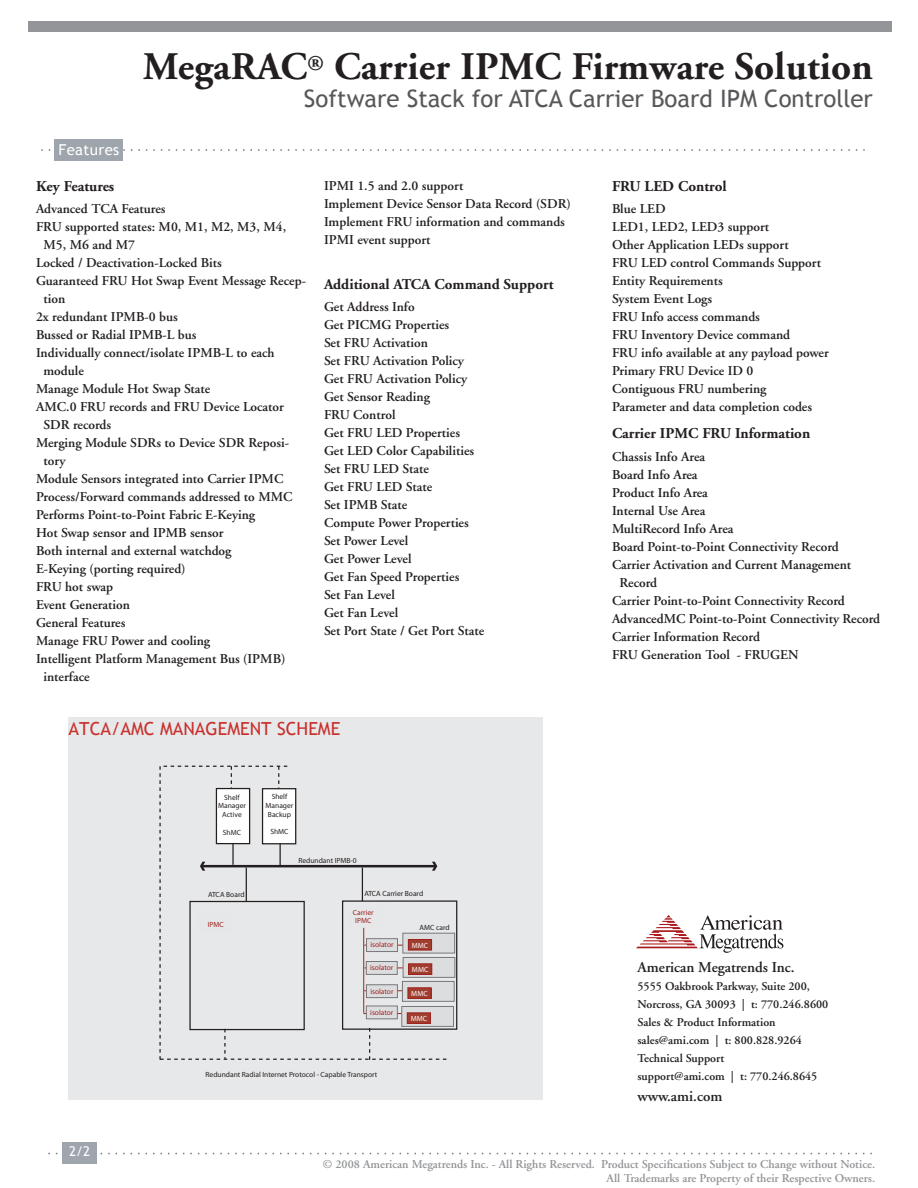
<style>
.page{position:relative;width:918px;height:1188px;background:#fff}
.page>*{position:absolute;margin:0;border:0;box-sizing:border-box;transform-origin:0 0}
.Header_2{font:700 39px "Adobe Garamond";letter-spacing:.005em;color:#231f20}
.Header_2-2{font:24px "Trebuchet MS";color:#57585a}
.Highlights{font:18px "Trebuchet MS";color:#c8302c}
.Features_Title{font:700 15px "Adobe Garamond";color:#231f20}
.t1{font:600 15px "Adobe Garamond";color:#231f20}
.t2{font:15px "Trebuchet MS";letter-spacing:.025em;color:#fff}
.Features{font:600 13.5px/18px "Adobe Garamond";color:#231f20}
.Highlights-2{font:13.5px "Trebuchet MS";color:#fff}
.t3{font:600 12px "Adobe Garamond";color:#231f20}
.t4{font:600 12px "Adobe Garamond";color:#939598}
.t5{font:7.5px/8.7px "Myriad";color:#231f20;text-align:center}
.t6{font:7.5px/8.7px "Myriad";color:#a0221f;text-align:center}
.t7{font:7.5px "Myriad";color:#fff}
</style>
<div class="page">
<svg style="left:48px;top:1153px;width:824px;height:1px"></svg>
<div style="left:62px;top:1143px;width:34px;height:21px;background:#9ea5ac"></div>
<div style="left:28px;top:21px;width:864px;height:10px;background:#939598"></div>
<svg style="left:41px;top:149px;width:824px;height:2px"></svg>
<div style="left:55px;top:139px;width:68px;height:22px;background:#9ea5ac"></div>
<svg style="left:636px;top:915px;width:147px;height:38px"></svg>
<div style="left:69px;top:717px;width:474px;height:382px;background:#e7e8e9"></div>
<div style="left:403px;top:933px;width:52px;height:20px;background:#dcdddf"></div>
<div style="left:402px;top:933px;width:53px;height:21px;border:1px solid #76787b"></div>
<div style="left:403px;top:957px;width:52px;height:20px;background:#dcdddf"></div>
<div style="left:403px;top:957px;width:52px;height:21px;border:1px solid #76787b"></div>
<div style="left:402px;top:981px;width:52px;height:20px;background:#dcdddf"></div>
<div style="left:402px;top:981px;width:53px;height:21px;border:1px solid #76787b"></div>
<div style="left:402px;top:1006px;width:52px;height:20px;background:#dcdddf"></div>
<div style="left:401px;top:1006px;width:53px;height:21px;border:1px solid #76787b"></div>
<svg style="left:159px;top:766px;width:288px;height:294px"></svg>
<p class="t2" style="left:58px;top:141px;width:62px">Features</p>
<p class="Header_2" style="left:143px;top:45px;width:731px">MegaRAC<sup>®</sup> Carrier IPMC Firmware Solution</p>
<p class="Header_2-2" style="left:304px;top:85px;width:571px">Software Stack for ATCA Carrier Board I PM Controller</p>
<p class="Features_Title" style="left:36px;top:178px;width:80px">Key Features</p>
<p class="Features" style="left:36px;top:200px;width:131px">Advanced TCA Features</p>
<p class="Features" style="left:44px;top:218px;width:244px;text-indent:-8px">FRU supported states: M0, M1, M2, M3, M4,<br>M5, M6 and M7</p>
<p class="Features" style="left:36px;top:254px;width:187px">Locked / Deactivation-Locked Bits</p>
<p class="Features" style="left:44px;top:272px;width:264px;text-indent:-8px">Guaranteed FRU Hot Swap Event Message Recep&shy;tion</p>
<p class="Features" style="left:36px;top:308px;width:143px">2x redundant IPMB-0 bus</p>
<p class="Features" style="left:36px;top:326px;width:162px">Bussed or Radial IPMB-L bus</p>
<p class="Features" style="left:44px;top:344px;width:233px;text-indent:-8px">Individually connect/isolate IPMB-L to each module</p>
<p class="Features" style="left:36px;top:380px;width:176px">Manage Module Hot Swap State</p>
<p class="Features" style="left:44px;top:398px;width:242px;text-indent:-8px">AMC.0 FRU records and FRU Device Locator<br>SDR records</p>
<p class="Features" style="left:44px;top:434px;width:247px;text-indent:-8px">Merging Module SDRs to Device SDR Reposi&shy;tory</p>
<p class="Features" style="left:36px;top:470px;width:249px">Module Sensors integrated into Carrier IPMC</p>
<p class="Features" style="left:36px;top:488px;width:258px">Process/Forward commands addressed to MMC</p>
<p class="Features" style="left:36px;top:506px;width:221px">Performs Point-to-Point Fabric E-Keying</p>
<p class="Features" style="left:36px;top:524px;width:189px">Hot Swap sensor and IPMB sensor</p>
<p class="Features" style="left:36px;top:542px;width:197px">Both internal and external watchdog</p>
<p class="Features" style="left:36px;top:560px;width:151px">E-Keying (porting required)</p>
<p class="Features" style="left:36px;top:578px;width:79px">FRU hot swap</p>
<p class="Features" style="left:36px;top:596px;width:96px">Event Generation</p>
<p class="Features" style="left:36px;top:614px;width:91px">General Features</p>
<p class="Features" style="left:36px;top:632px;width:176px">Manage FRU Power and cooling</p>
<p class="Features" style="left:44px;top:650px;width:243px;text-indent:-8px">Intelligent Platform Management Bus (IPMB) interface</p>
<p class="Features" style="left:324px;top:177px;width:141px">IPMI 1.5 and 2.0 support</p>
<p class="Features" style="left:324px;top:195px;width:248px">Implement Device Sensor Data Record (SDR)</p>
<p class="Features" style="left:324px;top:213px;width:242px">Implement FRU information and commands</p>
<p class="Features" style="left:324px;top:231px;width:108px">IPMI event support</p>
<p class="Features_Title" style="left:324px;top:276px;width:231px">Additional ATCA Command Support</p>
<p class="Features" style="left:324px;top:298px;width:92px">Get Address Info</p>
<p class="Features" style="left:324px;top:316px;width:127px">Get PICMG Properties</p>
<p class="Features" style="left:324px;top:334px;width:106px">Set FRU Activation</p>
<p class="Features" style="left:324px;top:352px;width:141px">Set FRU Activation Policy</p>
<p class="Features" style="left:324px;top:370px;width:145px">Get FRU Activation Policy</p>
<p class="Features" style="left:324px;top:388px;width:107px">Get Sensor Reading</p>
<p class="Features" style="left:324px;top:406px;width:73px">FRU Control</p>
<p class="Features" style="left:324px;top:424px;width:138px">Get FRU LED Properties</p>
<p class="Features" style="left:324px;top:442px;width:152px">Get LED Color Capabilities</p>
<p class="Features" style="left:324px;top:460px;width:106px">Set FRU LED State</p>
<p class="Features" style="left:324px;top:478px;width:110px">Get FRU LED State</p>
<p class="Features" style="left:324px;top:496px;width:85px">Set IPMB State</p>
<p class="Features" style="left:324px;top:514px;width:146px">Compute Power Properties</p>
<p class="Features" style="left:324px;top:532px;width:86px">Set Power Level</p>
<p class="Features" style="left:324px;top:550px;width:89px">Get Power Level</p>
<p class="Features" style="left:324px;top:568px;width:137px">Get Fan Speed Properties</p>
<p class="Features" style="left:324px;top:586px;width:72px">Set Fan Level</p>
<p class="Features" style="left:324px;top:604px;width:76px">Get Fan Level</p>
<p class="Features" style="left:324px;top:622px;width:162px">Set Port State / Get Port State</p>
<p class="Highlights" style="left:69px;top:718px;width:161px">ATCA/AMC Managemen</p>
<p class="Highlights" style="left:261px;top:718px;width:28px">t Scheme</p>
<p class="t5" style="left:218px;top:793px;width:29px">Shelf<br>Manager<br>Active</p>
<p class="t5" style="left:223px;top:828px;width:20px">ShMC</p>
<p class="t5" style="left:266px;top:793px;width:29px">Shelf<br>Manager<br>Backup</p>
<p class="t5" style="left:270px;top:828px;width:20px">ShMC</p>
<p class="t5" style="left:298px;top:856px;width:60px">Redundant IPMB-0</p>
<p class="t5" style="left:208px;top:890px;width:38px">ATCA Board</p>
<p class="t5" style="left:364px;top:890px;width:60px">ATCA Carrier Board</p>
<p class="t6" style="left:208px;top:921px;width:18px">IPMC</p>
<p class="t6" style="left:353px;top:908px;width:22px">Carrier<br>IPMC</p>
<p class="t6" style="left:370px;top:941px;width:25px">isolator</p>
<p class="t5" style="left:420px;top:924px;width:32px">AMC card</p>
<p class="t7" style="left:412px;top:966px;width:18px">MMC</p>
<p class="t7" style="left:411px;top:990px;width:18px">MMC</p>
<p class="t7" style="left:411px;top:1015px;width:18px">MMC</p>
<p class="t7" style="left:412px;top:942px;width:18px">MMC</p>
<p class="t6" style="left:370px;top:964px;width:25px">isolator</p>
<p class="t6" style="left:370px;top:1008px;width:25px">isolator</p>
<p class="t6" style="left:370px;top:987px;width:25px">isolator</p>
<p class="Highlights-2" style="left:69px;top:1144px;width:23px">2/2</p>
<p class="t5" style="left:206px;top:1070px;width:173px">Redundant Radial Internet Protocol - Capable Transport</p>
<p class="Features_Title" style="left:612px;top:178px;width:116px">FRU LED Control</p>
<p class="Features" style="left:612px;top:200px;width:55px">Blue LED</p>
<p class="Features" style="left:612px;top:218px;width:159px">LED1, LED2, LED3 support</p>
<p class="Features" style="left:612px;top:236px;width:178px">Other Application LEDs support</p>
<p class="Features" style="left:612px;top:254px;width:211px">FRU LED control Commands Support</p>
<p class="Features" style="left:612px;top:272px;width:112px">Entity Requirements</p>
<p class="Features" style="left:612px;top:290px;width:102px">System Event Logs</p>
<p class="Features" style="left:612px;top:308px;width:150px">FRU Info access commands</p>
<p class="Features" style="left:612px;top:326px;width:180px">FRU Inventory Device command</p>
<p class="Features" style="left:612px;top:344px;width:218px">FRU info available at any payload power</p>
<p class="Features" style="left:612px;top:362px;width:143px">Primary FRU Device ID 0</p>
<p class="Features" style="left:612px;top:380px;width:156px">Contiguous FRU numbering</p>
<p class="Features" style="left:612px;top:398px;width:202px">Parameter and data completion codes</p>
<p class="Features_Title" style="left:612px;top:426px;width:200px">Carrier IPMC FRU Information</p>
<p class="Features" style="left:612px;top:448px;width:95px">Chassis Info Area</p>
<p class="Features" style="left:612px;top:466px;width:87px">Board Info Area</p>
<p class="Features" style="left:612px;top:484px;width:97px">Product Info Area</p>
<p class="Features" style="left:612px;top:502px;width:95px">Internal Use Area</p>
<p class="Features" style="left:612px;top:520px;width:123px">MultiRecord Info Area</p>
<p class="Features" style="left:612px;top:538px;width:228px">Board Point-to-Point Connectivity Record</p>
<p class="Features" style="left:620px;top:556px;width:233px;text-indent:-8px">Carrier Activation and Current Management<br>Record</p>
<p class="Features" style="left:612px;top:592px;width:234px">Carrier Point-to-Point Connectivity Record</p>
<p class="Features" style="left:612px;top:610px;width:270px">AdvancedMC Point-to-Point Connectivity Record</p>
<p class="Features" style="left:612px;top:628px;width:149px">Carrier Information Record</p>
<p class="Features" style="left:612px;top:646px;width:188px">FRU Generation Tool - FRUGEN</p>
<p class="t1" style="left:638px;top:959px;width:159px">American Megatrends Inc.</p>
<p class="t3" style="left:638px;top:980px;width:174px">5555 Oakbrook Parkway, Suite 200,</p>
<p class="t3" style="left:638px;top:998px;width:192px">Norcross, GA 30093 | t: 770.246.8600</p>
<p class="t3" style="left:638px;top:1016px;width:140px">Sales &amp; Product Information</p>
<p class="t3" style="left:638px;top:1034px;width:166px">sales@ami.com | t: 800.828.9264</p>
<p class="t3" style="left:638px;top:1052px;width:88px">Technical Support</p>
<p class="t3" style="left:638px;top:1070px;width:181px">support@ami.com | t: 770.246.8645</p>
<p class="t1" style="left:638px;top:1088px;width:86px">www.ami.com</p>
<p class="t4" style="left:323px;top:1158px;width:554px">© 2008 American Megatrends Inc. - All Rights Reserved. Product Specifications Subject to Change without Notice.</p>
<p class="t4" style="left:607px;top:1172px;width:270px">All Trademarks are Property of their Respective Owners.</p>
</div>
